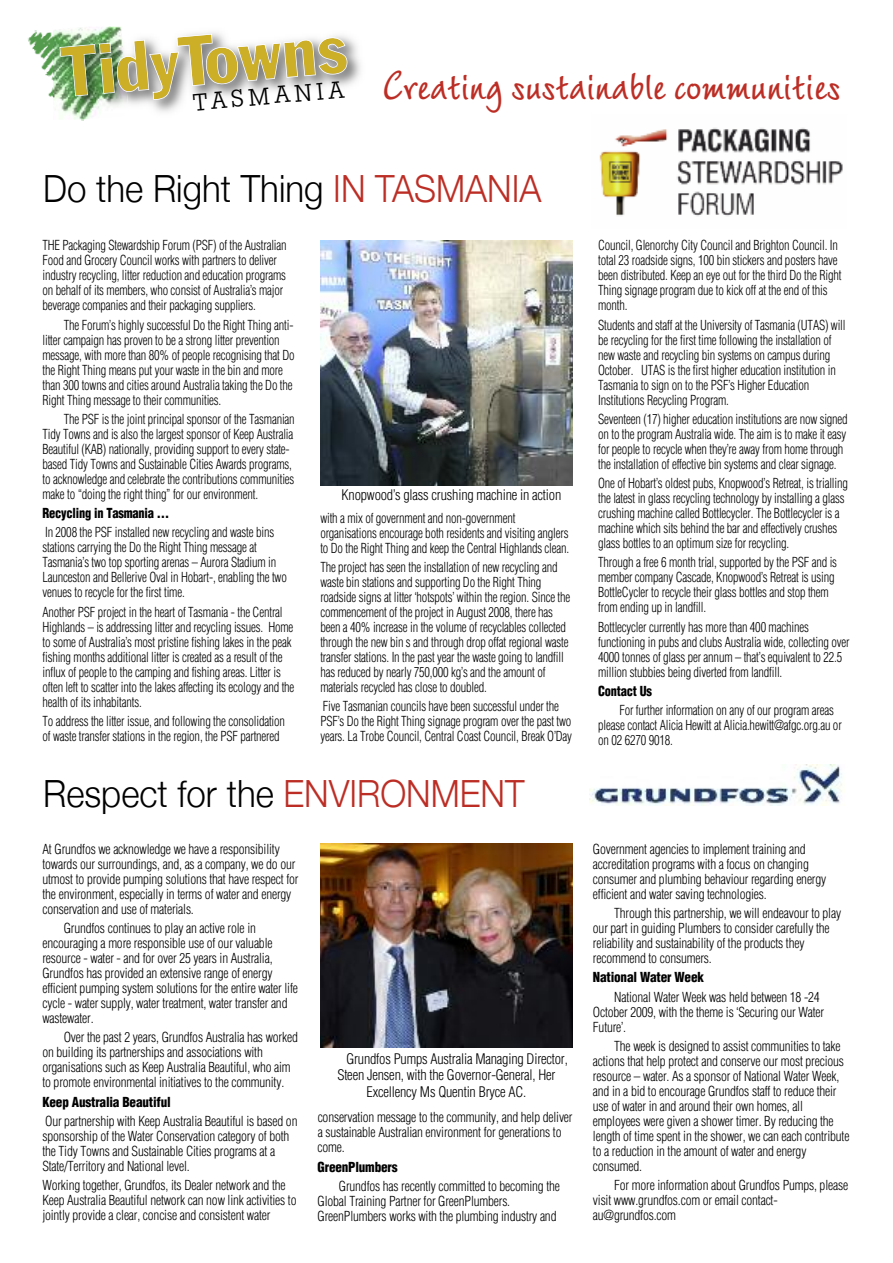
<style>
.page{position:relative;width:893px;height:1263px;background:#fff}
.page>*{position:absolute;margin:0;border:0;box-sizing:border-box;transform-origin:0 0}
.t1{font:700 49.5px "LT Wiesbaden Swing";color:#bc2e25;scale:.93 1}
.t2{font:300 37.5px "Helvetica Neue";color:#000;scale:.93 1}
.t3{font:300 23.4px "Stafford";color:#000}
.t4{font:300 condensed 14.25px "Helvetica";letter-spacing:-.015em;color:#000}
.t5{font:300 condensed 13.5px/15px "Helvetica";letter-spacing:-.015em;color:#000;scale:.92 1}
.t6{font:300 condensed 13.5px/15px "Helvetica";letter-spacing:-.015em;color:#000}
.t7{font:900 condensed 13.5px "Helvetica";letter-spacing:-.015em;color:#000}
.t8{font:900 condensed 13.5px "Helvetica";letter-spacing:-.015em;color:#000;scale:.92 1}
.s1{color:#bc2e25}
</style>
<div class="page">
<img style="left:599px;top:128px;width:244px;height:88px">
<img style="left:589px;top:765px;width:255px;height:40px">
<img style="left:28px;top:26px;width:92px;height:95px">
<img style="left:129px;top:32px;width:232px;height:80px">
<img style="left:53px;top:27px;width:76px;height:93px">
<svg style="left:59px;top:34px;width:289px;height:66px"></svg>
<img style="left:320px;top:241px;width:253px;height:245px">
<img style="left:320px;top:844px;width:253px;height:203px">
<h3 class="t3" style="left:192px;top:89px;width:153px;rotate:-5deg">TASMANIA</h3>
<h1 class="t1" style="left:382px;top:63px;width:495px">Creating sustainable communities</h1>
<h2 class="t2" style="left:43px;top:165px;width:537px">DO THE RIGHT THING <span class="s1">IN TASMANIA</span></h2>
<p class="t5" style="left:43px;top:238px;width:267px">THE Packaging Stewardship Forum (PSF) of the Australian Food and Grocery Council works with partners to deliver industry recycling, litter reduction and education programs on behalf of its members, who consist of Australia’s major beverage companies and their packaging suppliers.</p>
<p class="t5" style="left:43px;top:317px;width:275px;text-indent:21px">The Forum’s highly successful Do the Right Thing anti&shy;litter campaign has proven to be a strong litter prevention message, with more than 80% of people recognising that Do the Right Thing means put your waste in the bin and more than 300 towns and cities around Australia taking the Do the Right Thing message to their communities.</p>
<p class="t5" style="left:43px;top:412px;width:276px;text-indent:21px">The PSF is the joint principal sponsor of the Tasmanian Tidy Towns and is also the largest sponsor of Keep Australia Beautiful (KAB) nationally, providing support to every state&shy;based Tidy Towns and Sustainable Cities Awards programs, to acknowledge and celebrate the contributions communities make to “doing the right thing” for our environment.</p>
<p class="t8" style="left:43px;top:506px;width:139px">Recycling in Tasmania …</p>
<p class="t5" style="left:43px;top:525px;width:267px">In 2008 the PSF installed new recycling and waste bins stations carrying the Do the Right Thing message at Tasmania’s two top sporting arenas – Aurora Stadium in Launceston and Bellerive Oval in Hobart-, enabling the two venues to recycle for the first time.</p>
<p class="t5" style="left:43px;top:604px;width:275px">Another PSF project in the heart of Tasmania - the Central Highlands – is addressing litter and recycling issues. Home to some of Australia’s most pristine fishing lakes in the peak fishing months additional litter is created as a result of the influx of people to the camping and fishing areas. Litter is often left to scatter into the lakes affecting its ecology and the health of its inhabitants.</p>
<p class="t5" style="left:42px;top:714px;width:265px">To address the litter issue, and following the consolidation of waste transfer stations in the region, the PSF partnered</p>
<p class="t4" style="left:342px;top:487px;width:221px">Knopwood’s glass crushing machine in action</p>
<p class="t5" style="left:320px;top:511px;width:272px">with a mix of government and non-government organisations encourage both residents and visiting anglers to Do the Right Thing and keep the Central Highlands clean.</p>
<p class="t5" style="left:320px;top:560px;width:273px">The project has seen the installation of new recycling and waste bin stations and supporting Do the Right Thing roadside signs at litter ‘hotspots’ within the region. Since the commencement of the project in August 2008, there has been a 40% increase in the volume of recyclables collected through the new bin s and through drop offat regional waste transfer stations. In the past year the waste going to landfill has reduced by nearly 750,000 kg’s and the amount of materials recycled has close to doubled.</p>
<p class="t5" style="left:320px;top:699px;width:275px">Five Tasmanian councils have been successful under the<br>PSF’s Do the Right Thing signage program over the past two years. La Trobe Council, Central Coast Council, Break O’Day</p>
<h2 class="t2" style="left:43px;top:771px;width:519px">RESPECT FOR THE <span class="s1">ENVIRONMENT</span></h2>
<p class="t6" style="left:43px;top:841px;width:258px">At Grundfos we acknowledge we have a responsibility towards our surroundings, and, as a company, we do our utmost to provide pumping solutions that have respect for the environment, especially in terms of water and energy conservation and use of materials.</p>
<p class="t6" style="left:42px;top:921px;width:257px;text-indent:21px">Grundfos continues to play an active role in encouraging a more responsible use of our valuable resource - water - and for over 25 years in Australia, Grundfos has provided an extensive range of energy efficient pumping system solutions for the entire water life cycle - water supply, water treatment, water transfer and wastewater.</p>
<p class="t6" style="left:42px;top:1030px;width:257px;text-indent:21px">Over the past 2 years, Grundfos Australia has worked on building its partnerships and associations with organisations such as Keep Australia Beautiful, who aim to promote environmental initiatives to the community.</p>
<p class="t7" style="left:42px;top:1094px;width:130px">Keep Australia Beautiful</p>
<p class="t6" style="left:42px;top:1113px;width:257px">Our partnership with Keep Australia Beautiful is based on sponsorship of the Water Conservation category of both the Tidy Towns and Sustainable Cities programs at a State/Territory and National level.</p>
<p class="t6" style="left:42px;top:1178px;width:256px">Working together, Grundfos, its Dealer network and the<br>Keep Australia Beautiful network can now link activities to jointly provide a clear, concise and consistent water</p>
<p class="t4" style="left:346px;top:1050px;width:223px">Grundfos Pumps Australia Managing Director,</p>
<p class="t4" style="left:337px;top:1067px;width:220px">Steen Jensen, with the Governor-General, Her</p>
<p class="t4" style="left:367px;top:1083px;width:161px">Excellency Ms Quentin Bryce AC.</p>
<p class="t6" style="left:318px;top:1110px;width:256px">conservation message to the community, and help deliver a sustainable Australian environment for generations to come.</p>
<p class="t7" style="left:318px;top:1159px;width:81px">GreenPlumbers</p>
<p class="t6" style="left:318px;top:1178px;width:244px;text-indent:21px">Grundfos has recently committed to becoming the<br>Global Training Partner for GreenPlumbers.<br>GreenPlumbers works with the plumbing industry and</p>
<p class="t5" style="left:598px;top:238px;width:266px">Council, Glenorchy City Council and Brighton Council. In total 23 roadside signs, 100 bin stickers and posters have been distributed. Keep an eye out for the third Do the Right Thing signage program due to kick off at the end of this month.</p>
<p class="t5" style="left:598px;top:317px;width:270px">Students and staff at the University of Tasmania (UTAS) will be recycling for the first time following the installation of new waste and recycling bin systems on campus during October. UTAS is the first higher education institution in Tasmania to sign on to the PSF’s Higher Education Institutions Recycling Program.</p>
<p class="t5" style="left:598px;top:412px;width:273px">Seventeen (17) higher education institutions are now signed on to the program Australia wide. The aim is to make it easy for people to recycle when they’re away from home through the installation of effective bin systems and clear signage.</p>
<p class="t5" style="left:598px;top:476px;width:273px">One of Hobart’s oldest pubs, Knopwood’s Retreat, is trialling the latest in glass recycling technology by installing a glass crushing machine called Bottlecycler. The Bottlecycler is a machine which sits behind the bar and effectively crushes glass bottles to an optimum size for recycling.</p>
<p class="t5" style="left:598px;top:555px;width:261px">Through a free 6 month trial, supported by the PSF and is member company Cascade, Knopwood’s Retreat is using BottleCycler to recycle their glass bottles and stop them from ending up in landfill.</p>
<p class="t5" style="left:598px;top:619px;width:275px">Bottlecycler currently has more than 400 machines functioning in pubs and clubs Australia wide, collecting over 4000 tonnes of glass per annum – that’s equivalent to 22.5 million stubbies being diverted from landfill.</p>
<p class="t8" style="left:598px;top:683px;width:60px">Contact Us</p>
<p class="t5" style="left:598px;top:703px;width:266px;text-indent:21px">For further information on any of our program areas please contact Alicia Hewitt at Alicia.hewitt@afgc.org.au or on 02 6270 9018.</p>
<p class="t6" style="left:593px;top:841px;width:235px">Government agencies to implement training and accreditation programs with a focus on changing consumer and plumbing behaviour regarding energy efficient and water saving technologies.</p>
<p class="t6" style="left:593px;top:906px;width:250px;text-indent:21px">Through this partnership, we will endeavour to play our part in guiding Plumbers to consider carefully the reliability and sustainability of the products they recommend to consumers.</p>
<p class="t7" style="left:593px;top:970px;width:113px">National Water Week</p>
<p class="t6" style="left:593px;top:989px;width:233px;text-indent:21px">National Water Week was held between 18 -24<br>October 2009, with the theme is ‘Securing our Water<br>Future’.</p>
<p class="t6" style="left:593px;top:1038px;width:258px;text-indent:21px">The week is designed to assist communities to take actions that help protect and conserve our most precious resource – water. As a sponsor of National Water Week, and in a bid to encourage Grundfos staff to reduce their use of water in and around their own homes, all employees were given a shower timer. By reducing the length of time spent in the shower, we can each contribute to a reduction in the amount of water and energy consumed.</p>
<p class="t6" style="left:593px;top:1178px;width:257px;text-indent:21px">For more information about Grundfos Pumps, please visit www.grundfos.com or email contact&shy;au@grundfos.com</p>
</div>
